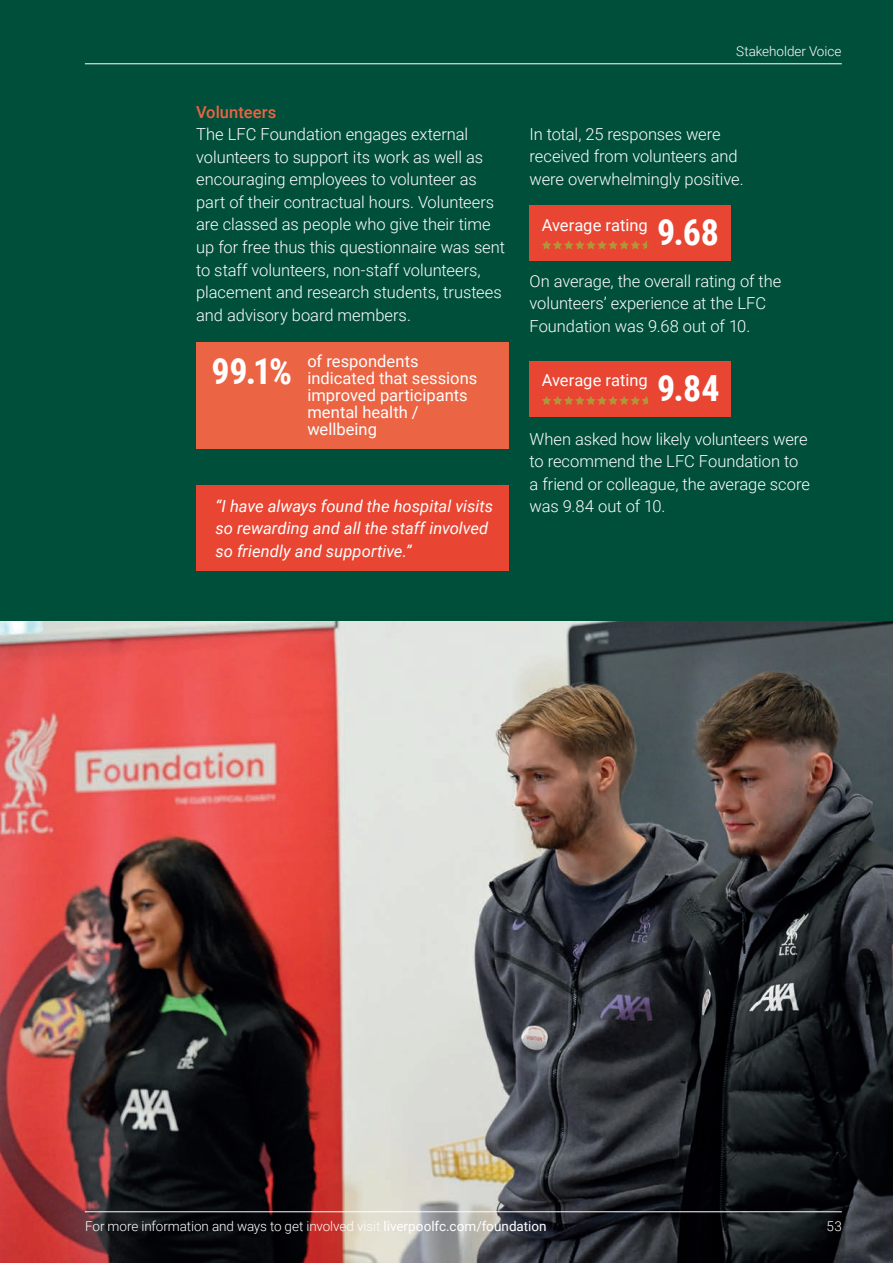
<style>
.page{position:relative;width:893px;height:1263px;background:#004f3b}
.page>*{position:absolute;margin:0;border:0;box-sizing:border-box;transform-origin:0 0}
.t1{font:700 36px "Roboto Condensed";color:#fff}
.t2{font:300 16.5px/22.5px "Roboto";letter-spacing:-.005em;color:#fff}
.t3{font:16.5px/17px "Roboto";color:#fff}
.t4{font:italic 16.5px/22.5px "Roboto";color:#fff}
.t5{font:500 16.5px "Roboto";letter-spacing:.005em;color:#eb6444}
.t6{font:300 13.5px "Roboto";letter-spacing:-.005em;color:#fff}
.t7{font:13.5px "Roboto";color:#fff}
.s1{font-weight:400}
.s2{font-weight:300}
</style>
<div class="page">
<hr style="left:85px;top:64px;width:757px;height:1px;background:#fff">
<div style="left:196px;top:342px;width:312px;height:106px;background:#eb6444"></div>
<div style="left:530px;top:205px;width:201px;height:56px;background:#e84632"></div>
<div style="left:530px;top:361px;width:201px;height:55px;background:#e84632"></div>
<svg style="left:542px;top:240px;width:105px;height:9px"></svg>
<svg style="left:542px;top:396px;width:106px;height:9px"></svg>
<div style="left:196px;top:485px;width:312px;height:86px;background:#e84632"></div>
<img style="left:0;top:621px;width:893px;height:642px">
<hr style="left:85px;top:1211px;width:757px;height:1px;background:#fff">
<p class="t5" style="left:196px;top:101px;width:82px">Volunteers</p>
<p class="t2" style="left:196px;top:123px;width:310px">The LFC Foundation engages external volunteers to support its work as well as encouraging employees to volunteer as part of their contractual hours. Volunteers are classed as people who give their time up for free thus this questionnaire was sent to staff volunteers, non-staff volunteers, placement and research students, trustees and advisory board members.</p>
<p class="t1" style="left:212px;top:346px;width:82px">99.1%</p>
<p class="t3" style="left:307px;top:352px;width:171px">of respondents indicated that sessions improved participants mental health / wellbeing</p>
<p class="t6" style="left:736px;top:42px;width:107px">Stakeholder Voice</p>
<p class="t2" style="left:530px;top:122px;width:193px">In total, 25 responses were</p>
<p class="t2" style="left:530px;top:145px;width:210px">received from volunteers and</p>
<p class="t2" style="left:530px;top:167px;width:216px">were overwhelmingly positive.</p>
<p class="t1" style="left:657px;top:207px;width:64px">9.68</p>
<p class="t3" style="left:542px;top:216px;width:108px">Average rating</p>
<p class="t2" style="left:530px;top:269px;width:253px">On average, the overall rating of the volunteers’ experience at the LFC<br>Foundation was 9.68 out of 10.</p>
<p class="t3" style="left:542px;top:371px;width:108px">Average rating</p>
<p class="t1" style="left:657px;top:363px;width:64px">9.84</p>
<p class="t2" style="left:530px;top:427px;width:280px">When asked how likely volunteers were</p>
<p class="t2" style="left:530px;top:449px;width:270px">to recommend the LFC Foundation to</p>
<p class="t2" style="left:530px;top:472px;width:282px">a friend or colleague, the average score</p>
<p class="t4" style="left:215px;top:494px;width:279px">“I have always found the hospital visits</p>
<p class="t2" style="left:530px;top:494px;width:137px">was 9.84 out of 10.</p>
<p class="t4" style="left:215px;top:516px;width:274px">so rewarding and all the staff involved so friendly and supportive.”</p>
<p class="t6" style="left:85px;top:1216px;width:463px">For more information and ways to get involved visit <span class="s1">liverpoolfc.com/foundation</span></p>
<p class="t6" style="left:827px;top:1216px;width:17px">53</p>
<p class="t7" style="left:263px;top:1216px;width:278px"><span class="s2">to get involved visit</span> liverpo lfc.com/foundation</p>
</div>
